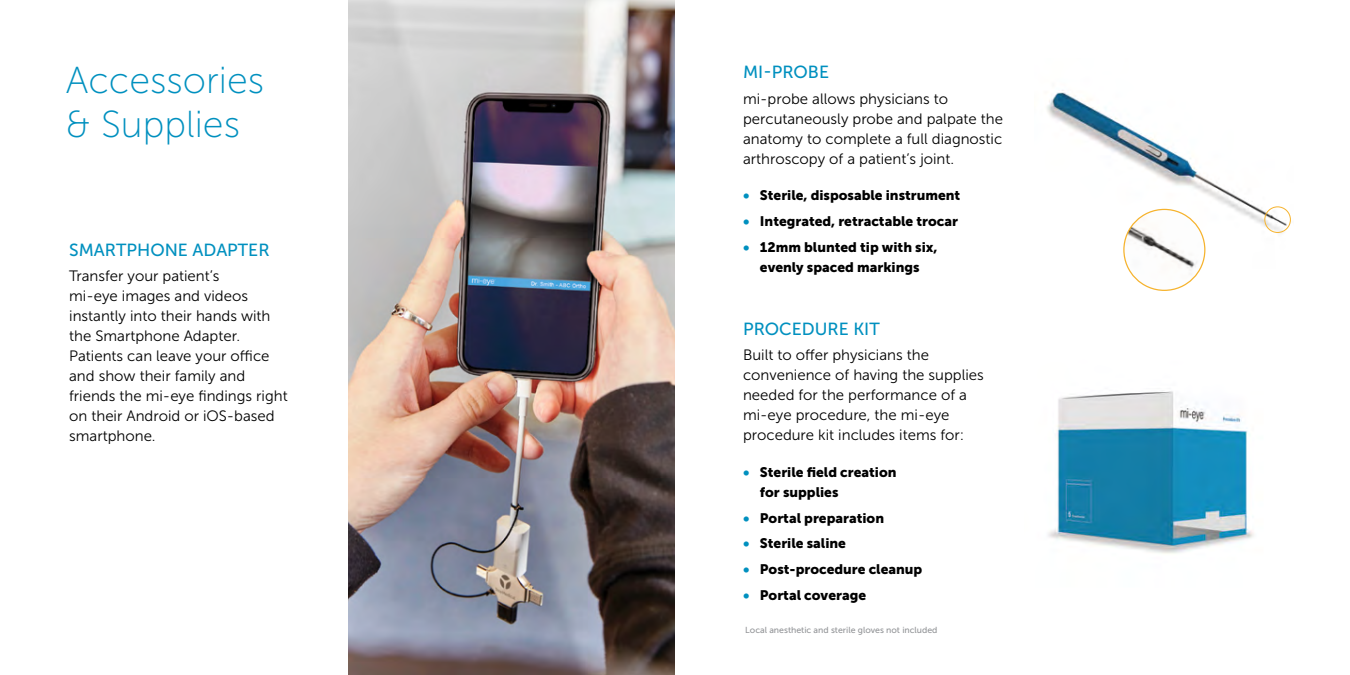
<style>
.page{position:relative;width:1350px;height:675px;background:#fff}
.page>*{position:absolute;margin:0;border:0;box-sizing:border-box;transform-origin:0 0}
.t1{font:37.5px/43.8px "Museo Sans 100";color:#0090bf}
.t2{font:17.5px "Museo Sans 500";color:#0090bf}
.t3{font:15px/20px "Museo Sans 300";color:#000}
.t4{font:13.75px/20px "Museo Sans 900";color:#000;text-align:center}
.t5{font:8.75px "Museo Sans 500";color:#939598}
.s1{color:#0090bf}
</style>
<div class="page">
<img style="left:349px;top:0;width:326px;height:675px">
<img style="left:1048px;top:391px;width:206px;height:163px">
<img style="left:1047px;top:90px;width:244px;height:178px">
<img style="left:1124px;top:209px;width:81px;height:81px;border-radius:40px">
<div style="left:1123px;top:209px;width:82px;height:82px;border:1px solid #f6b32d;border-radius:50%"></div>
<div style="left:1264px;top:207px;width:27px;height:26px;border:1px solid #f6b32d;border-radius:50%"></div>
<h1 class="t1" style="left:66px;top:59px;width:200px">Accessories &amp; Supplies</h1>
<p class="t2" style="left:69px;top:240px;width:202px">SMARTPHONE ADAPTER</p>
<p class="t3" style="left:69px;top:266px;width:220px">Transfer your patient’s<br>mi-eye images and videos instantly into their hands with the Smartphone Adapter.<br>Patients can leave your office and show their family and friends the mi-eye findings right on their Android or iOS-based smartphone.</p>
<p class="t2" style="left:743px;top:62px;width:88px">MI-PROBE</p>
<p class="t3" style="left:743px;top:89px;width:262px">mi-probe allows physicians to percutaneously probe and palpate the anatomy to complete a full diagnostic arthroscopy of a patient’s joint.</p>
<p class="t4" style="left:743px;top:186px;width:219px"><span class="s1">•</span> Sterile, disposable instrument</p>
<p class="t4" style="left:743px;top:211px;width:216px"><span class="s1">•</span> Integrated, retractable trocar</p>
<p class="t4" style="left:743px;top:237px;width:196px"><span class="s1">•</span> 12mm blunted tip with six, evenly spaced markings</p>
<p class="t2" style="left:743px;top:319px;width:138px">PROCEDURE KIT</p>
<p class="t3" style="left:743px;top:345px;width:242px">Built to offer physicians the convenience of having the supplies needed for the performance of a mi-eye procedure, the mi-eye procedure kit includes items for:</p>
<p class="t4" style="left:760px;top:462px;width:138px;text-align:left;text-indent:-17px"><span class="s1">•</span> Sterile field creation for supplies</p>
<p class="t4" style="left:743px;top:508px;width:143px"><span class="s1">•</span> Portal preparation</p>
<p class="t4" style="left:743px;top:534px;width:104px"><span class="s1">•</span> Sterile saline</p>
<p class="t4" style="left:743px;top:559px;width:181px"><span class="s1">•</span> Post-procedure cleanup</p>
<p class="t4" style="left:743px;top:585px;width:125px"><span class="s1">•</span> Portal coverage</p>
<p class="t5" style="left:745px;top:626px;width:194px">Local anesthetic and sterile gloves not included</p>
</div>
